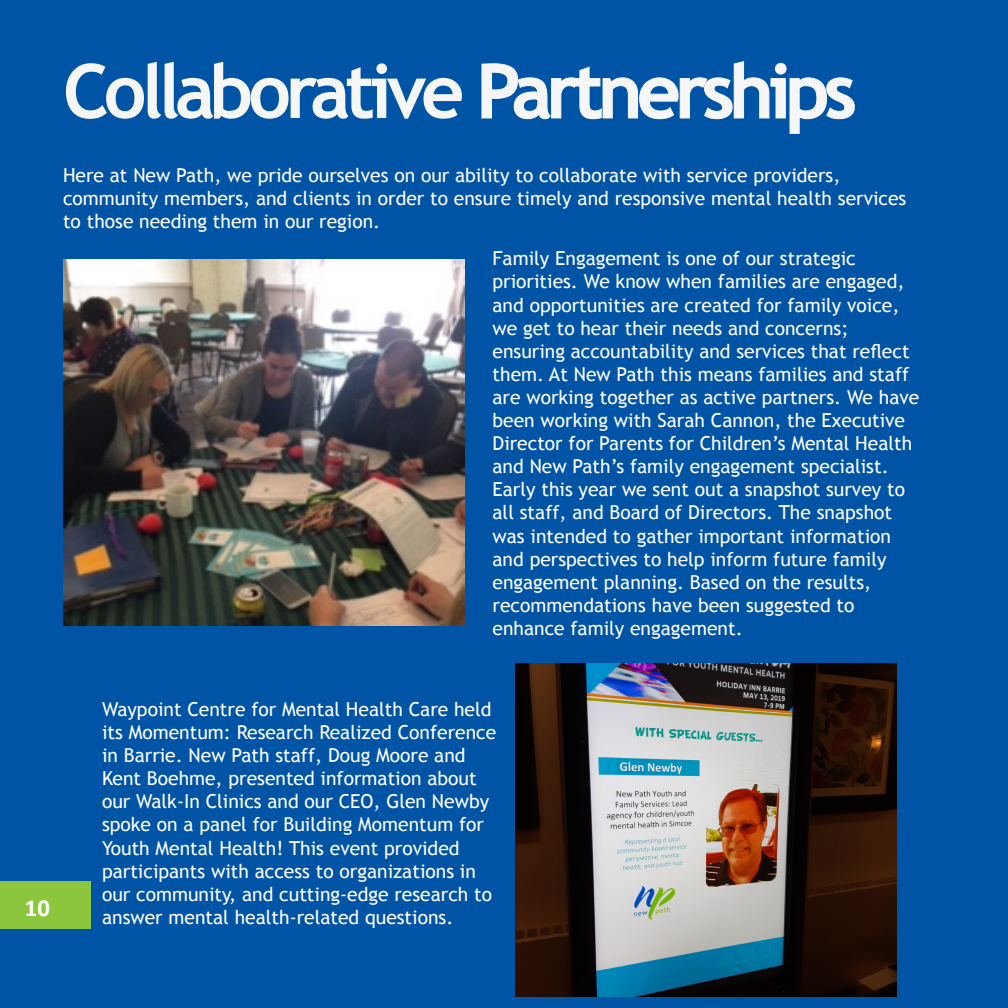
<style>
.page{position:relative;width:1008px;height:1008px;background:#0054a6}
.page>*{position:absolute;margin:0;border:0;box-sizing:border-box;transform-origin:0 0}
.t1{font:700 75.25px "Trebuchet MS";letter-spacing:-.07em;color:#f6f6f6}
.t2{font:700 24.5px "Calibri";color:#fff}
.t3{font:19.25px/23.1px "Trebuchet MS";color:#fff}
</style>
<div class="page">
<svg style="left:481px;top:61px;width:374px;height:73px"></svg>
<img style="left:63px;top:260px;width:402px;height:366px">
<img style="left:516px;top:663px;width:380px;height:333px">
<div style="left:0;top:881px;width:91px;height:48px;background:#8cc63f"></div>
<p class="t1" style="left:63px;top:44px;width:795px">Collaborative Partnerships</p>
<p class="t3" style="left:63px;top:164px;width:845px">Here at New Path, we pride ourselves on our ability to collaborate with service providers, community members, and clients in order to ensure timely and responsive mental health services to those needing them in our region.</p>
<p class="t3" style="left:493px;top:247px;width:428px">Family Engagement is one of our strategic priorities. We know when families are engaged, and opportunities are created for family voice, we get to hear their needs and concerns; ensuring accountability and services that reflect them. At New Path this means families and staff are working together as active partners. We have been working with Sarah Cannon, the Executive Director for Parents for Children’s Mental Health and New Path’s family engagement specialist.<br>Early this year we sent out a snapshot survey to all staff, and Board of Directors. The snapshot was intended to gather important information and perspectives to help inform future family engagement planning. Based on the results, recommendations have been suggested to enhance family engagement.</p>
<p class="t2" style="left:25px;top:892px;width:26px">10</p>
<p class="t3" style="left:102px;top:698px;width:396px">Waypoint Centre for Mental Health Care held its Momentum: Research Realized Conference in Barrie. New Path staff, Doug Moore and Kent Boehme, presented information about our Walk-In Clinics and our CEO, Glen Newby spoke on a panel for Building Momentum for Youth Mental Health! This event provided participants with access to organizations in our community, and cutting-edge research to answer mental health-related questions.</p>
</div>
